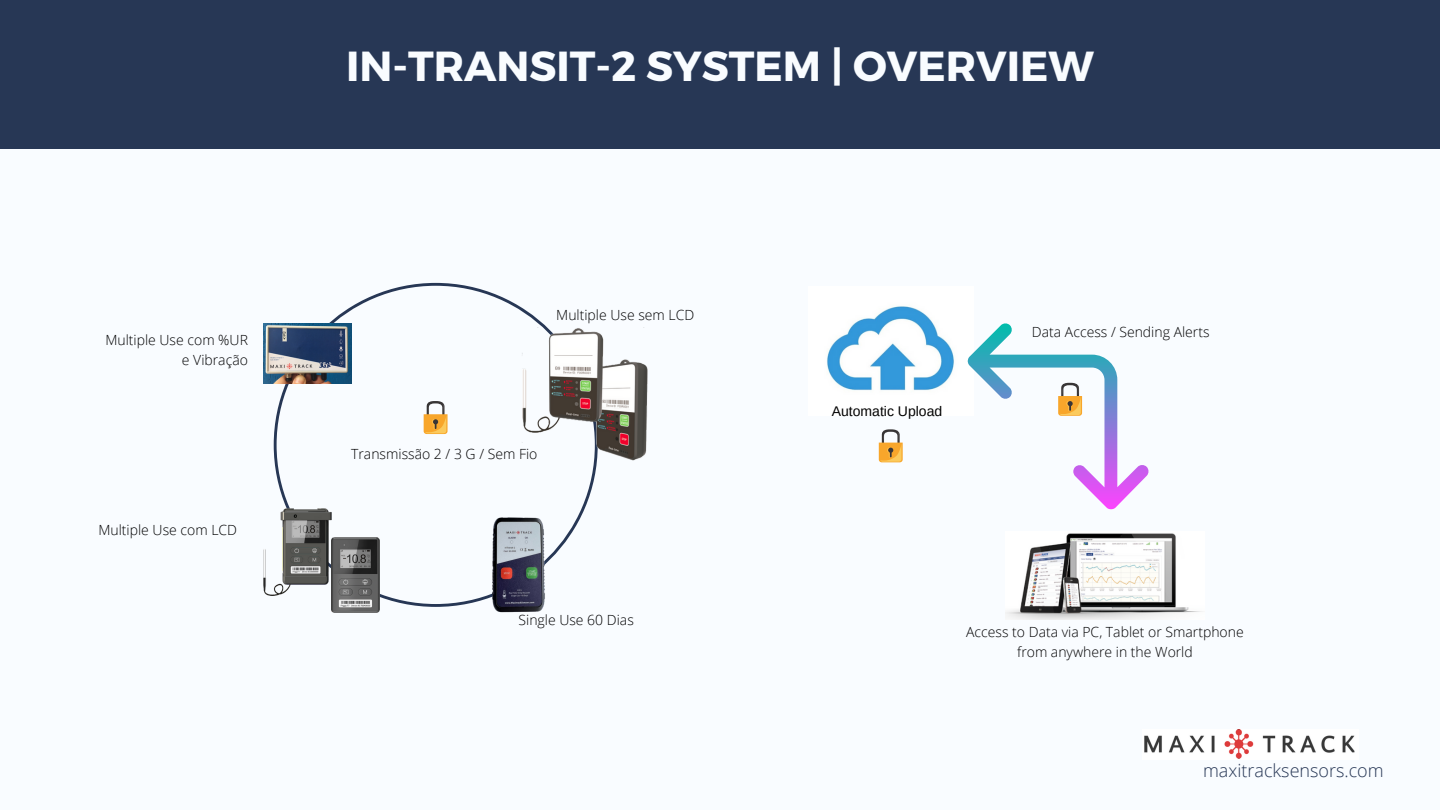
<style>
.page{position:relative;width:1440px;height:810px;background:#f9fcff}
.page>*{position:absolute;margin:0;border:0;box-sizing:border-box;transform-origin:0 0}
.t1{font:700 42px "Montserrat";color:#f9fcff}
.t2{font:300 18px "Open Sans";color:#273755}
.t3{font:300 14px/19.5px "Open Sans";color:#000;text-align:right}
.t4{font:14px "Arimo";color:#000}
</style>
<div class="page">
<div style="left:0;top:0;width:1440px;height:149px;background:#273755"></div>
<img style="left:827px;top:306px;width:141px;height:84px">
<img style="left:1005px;top:533px;width:197px;height:87px">
<svg style="left:274px;top:283px;width:318px;height:324px"></svg>
<img style="left:264px;top:323px;width:87px;height:60px">
<img style="left:1144px;top:729px;width:211px;height:30px">
<svg style="left:879px;top:429px;width:24px;height:33px"></svg>
<svg style="left:968px;top:323px;width:181px;height:186px"></svg>
<svg style="left:424px;top:401px;width:24px;height:33px"></svg>
<img style="left:331px;top:538px;width:48px;height:75px">
<img style="left:264px;top:509px;width:67px;height:86px">
<img style="left:475px;top:509px;width:89px;height:104px">
<img style="left:490px;top:300px;width:158px;height:189px">
<p class="t3" style="left:105px;top:330px;width:144px">Multiple Use com %UR e Vibração</p>
<p class="t3" style="left:98px;top:519px;width:140px">Multiple Use com LCD</p>
<h1 class="t1" style="left:346px;top:39px;width:749px">IN-TRANSIT-2 SYSTEM | OVERVIEW</h1>
<p class="t3" style="left:556px;top:305px;width:139px">Multiple Use sem LCD</p>
<p class="t3" style="left:351px;top:443px;width:188px">Transmissão 2 / 3 G / Sem Fio</p>
<p class="t3" style="left:519px;top:610px;width:117px">Single Use 60 Dias</p>
<p class="t4" style="left:832px;top:404px;width:112px">Automatic Upload</p>
<p class="t3" style="left:1032px;top:322px;width:179px">Data Access / Sending Alerts</p>
<p class="t3" style="left:966px;top:622px;width:279px;text-align:center">Access to Data via PC, Tablet or Smartphone from anywhere in the World</p>
<p class="t2" style="left:1203px;top:758px;width:182px">maxitracksensors.com</p>
</div>
